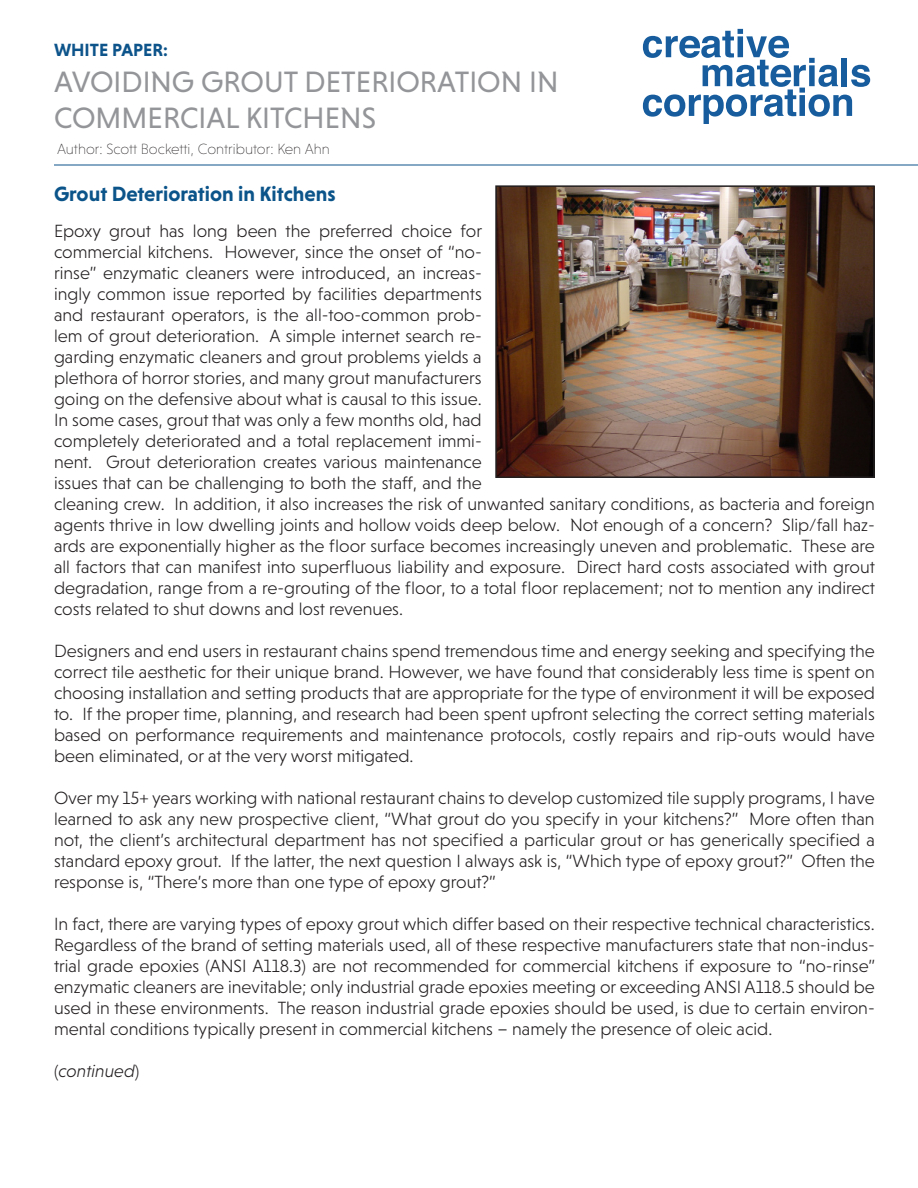
<style>
.page{position:relative;width:918px;height:1188px;background:#fff}
.page>*{position:absolute;margin:0;border:0;box-sizing:border-box;transform-origin:0 0}
.t1{font:30px "Niveau Grotesk";color:#939598}
.t2{font:700 21px "Niveau Grotesk";color:#0b548a}
.t3{font:300 18px/21px "Niveau Grotesk";color:#231f20;text-align:justify}
.t4{font:700 18px "Niveau Grotesk";color:#0d548b}
.t5{font:italic 300 18px "Niveau Grotesk";color:#231f20}
.t6{font:200 15px "Niveau Grotesk";color:#231f20}
.s1{font-style:normal}
</style>
<div class="page">
<svg style="left:643px;top:29px;width:227px;height:95px"></svg>
<hr style="left:54px;top:165px;width:864px;height:1px;background:#0d548b">
<img style="left:498px;top:188px;width:374px;height:287px">
<div style="left:495px;top:185px;width:380px;height:293px;border:2px solid #231f20"></div>
<p class="t4" style="left:54px;top:40px;width:116px">WHITE PAPER:</p>
<p class="t1" style="left:54px;top:65px;width:506px">AVOIDING GROUT DETERIORATION IN</p>
<p class="t1" style="left:54px;top:101px;width:324px">COMMERCIAL KITCHENS</p>
<p class="t6" style="left:57px;top:141px;width:274px">Author: Scott Bocketti, Contributor: Ken Ahn</p>
<p class="t2" style="left:54px;top:182px;width:283px">Grout Deterioration in Kitchens</p>
<p class="t3" style="left:54px;top:220px;width:823px;text-align:left">Epoxy grout has long been the preferred choice for<br>commercial kitchens. However, since the onset of “no-<br>rinse” enzymatic cleaners were introduced, an increas-<br>ingly common issue reported by facilities departments<br>and restaurant operators, is the all-too-common prob-<br>lem of grout deterioration. A simple internet search re-<br>garding enzymatic cleaners and grout problems yields a<br>plethora of horror stories, and many grout manufacturers<br>going on the defensive about what is causal to this issue.<br>In some cases, grout that was only a few months old, had<br>completely deteriorated and a total replacement immi-<br>nent. Grout deterioration creates various maintenance<br>issues that can be challenging to both the staff, and the<br>cleaning crew. In addition, it also increases the risk of unwanted sanitary conditions, as bacteria and foreign agents thrive in low dwelling joints and hollow voids deep below. Not enough of a concern? Slip/fall haz&shy;ards are exponentially higher as the floor surface becomes increasingly uneven and problematic. These are all factors that can manifest into superfluous liability and exposure. Direct hard costs associated with grout degradation, range from a re-grouting of the floor, to a total floor replacement; not to mention any indirect costs related to shut downs and lost revenues.</p>
<p class="t3" style="left:54px;top:640px;width:822px">Designers and end users in restaurant chains spend tremendous time and energy seeking and specifying the correct tile aesthetic for their unique brand. However, we have found that considerably less time is spent on choosing installation and setting products that are appropriate for the type of environment it will be exposed to. If the proper time, planning, and research had been spent upfront selecting the correct setting materials based on performance requirements and maintenance protocols, costly repairs and rip-outs would have been eliminated, or at the very worst mitigated.</p>
<p class="t3" style="left:54px;top:787px;width:822px">Over my 15+ years working with national restaurant chains to develop customized tile supply programs, I have learned to ask any new prospective client, “What grout do you specify in your kitchens?” More often than not, the client’s architectural department has not specified a particular grout or has generically specified a standard epoxy grout. If the latter, the next question I always ask is, “Which type of epoxy grout?” Often the response is, “There’s more than one type of epoxy grout?”</p>
<p class="t3" style="left:54px;top:913px;width:823px">In fact, there are varying types of epoxy grout which differ based on their respective technical characteristics.<br>Regardless of the brand of setting materials used, all of these respective manufacturers state that non-indus&shy;trial grade epoxies (ANSI A118.3) are not recommended for commercial kitchens if exposure to “no-rinse” enzymatic cleaners are inevitable; only industrial grade epoxies meeting or exceeding ANSI A118.5 should be used in these environments. The reason industrial grade epoxies should be used, is due to certain environ&shy;mental conditions typically present in commercial kitchens – namely the presence of oleic acid.</p>
<p class="t5" style="left:54px;top:1061px;width:87px"><span class="s1">(</span>continued<span class="s1">)</span></p>
</div>
